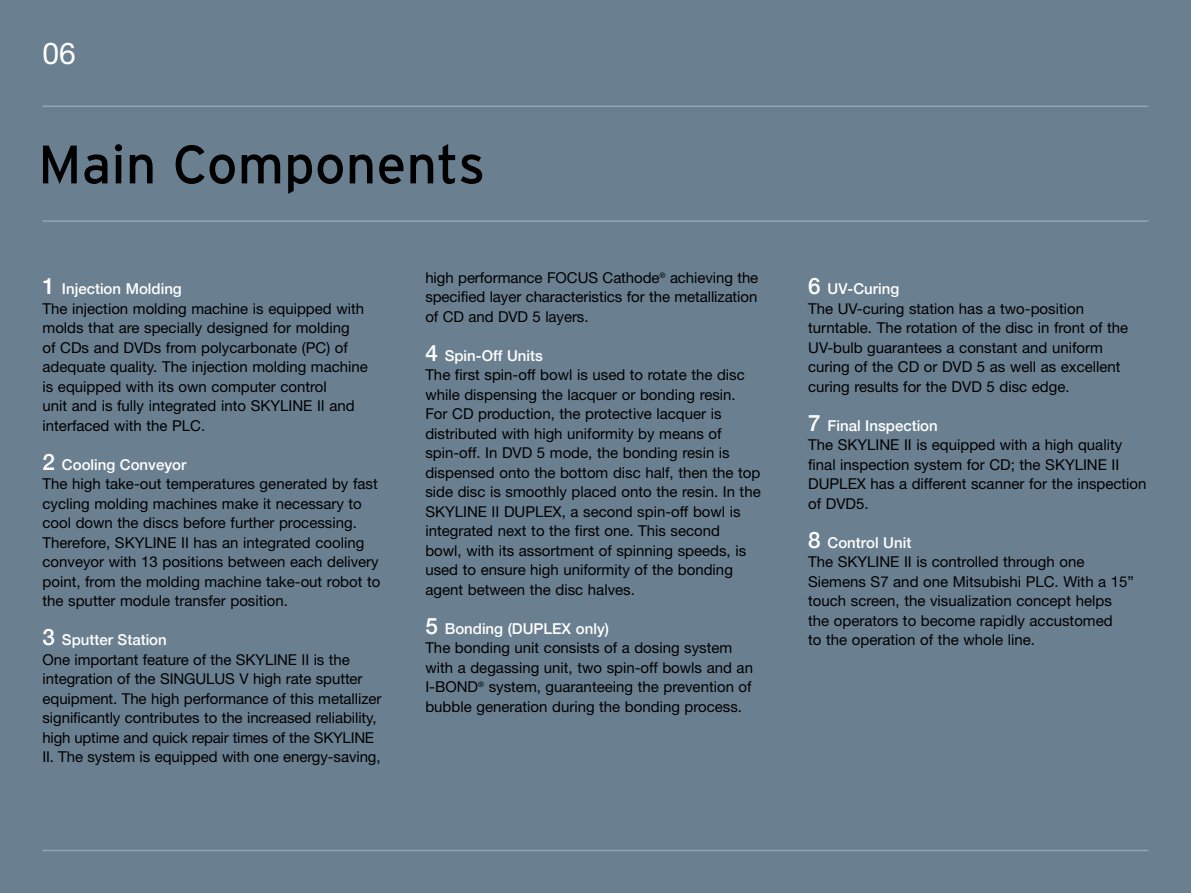
<style>
.page{position:relative;width:1191px;height:893px;background:#6a7f90}
.page>*{position:absolute;margin:0;border:0;box-sizing:border-box;transform-origin:0 0}
.t1{font:54px "Interstate";color:#000}
.t2{font:30px "Helvetica Neue LT";color:#fff}
.t3{font:15px/19.5px "Helvetica Neue LT";color:#000}
.t4{font:500 15px "Helvetica Neue";color:#fff}
.s1{font-size:22.5px}
</style>
<div class="page">
<hr style="left:43px;top:220px;width:1105px;height:2px;background:#96a5b1">
<hr style="left:43px;top:106px;width:1105px;height:1px;background:#96a5b1">
<hr style="left:43px;top:850px;width:1105px;height:1px;background:#96a5b1">
<h2 class="t2" style="left:43px;top:43px;width:35px">06</h2>
<h1 class="t1" style="left:38px;top:133px;width:448px">Main Components</h1>
<p class="t4" style="left:43px;top:279px;width:141px"><span class="s1">1</span> Injection Molding</p>
<p class="t3" style="left:43px;top:300px;width:327px">The injection molding machine is equipped with molds that are specially designed for molding<br>of CDs and DVDs from polycarbonate (PC) of adequate quality. The injection molding machine is equipped with its own computer control<br>unit and is fully integrated into SKYLINE II and interfaced with the PLC.</p>
<p class="t4" style="left:43px;top:455px;width:145px"><span class="s1">2</span> Cooling Conveyor</p>
<p class="t3" style="left:43px;top:475px;width:339px">The high take-out temperatures generated by fast cycling molding machines make it necessary to cool down the discs before further processing.<br>Therefore, SKYLINE II has an integrated cooling conveyor with 13 positions between each delivery point, from the molding machine take-out robot to the sputter module transfer position.</p>
<p class="t4" style="left:43px;top:630px;width:126px"><span class="s1">3</span> Sputter Station</p>
<p class="t3" style="left:43px;top:651px;width:340px">One important feature of the SKYLINE II is the integration of the SINGULUS V high rate sputter equipment. The high performance of this metallizer significantly contributes to the increased reliability, high uptime and quick repair times of the SKYLINE II. The system is equipped with one energy-saving,</p>
<p class="t3" style="left:425px;top:269px;width:334px;text-align:justify">high performance FOCUS Cathode<sup>®</sup> achieving the specified layer characteristics for the metallization of CD and DVD 5 layers.</p>
<p class="t4" style="left:425px;top:346px;width:119px"><span class="s1">4</span> Spin-Off Units</p>
<p class="t3" style="left:425px;top:367px;width:337px">The first spin-off bowl is used to rotate the disc while dispensing the lacquer or bonding resin.<br>For CD production, the protective lacquer is distributed with high uniformity by means of spin-off. In DVD 5 mode, the bonding resin is dispensed onto the bottom disc half, then the top side disc is smoothly placed onto the resin. In the SKYLINE II DUPLEX, a second spin-off bowl is integrated next to the first one. This second<br>bowl, with its assortment of spinning speeds, is used to ensure high uniformity of the bonding agent between the disc halves.</p>
<p class="t4" style="left:425px;top:619px;width:185px"><span class="s1">5</span> Bonding (DUPLEX only)</p>
<p class="t3" style="left:425px;top:640px;width:329px">The bonding unit consists of a dosing system with a degassing unit, two spin-off bowls and an I-BOND<sup>®</sup> system, guaranteeing the prevention of bubble generation during the bonding process.</p>
<p class="t4" style="left:808px;top:279px;width:93px"><span class="s1">6</span> UV-Curing</p>
<p class="t3" style="left:808px;top:300px;width:321px">The UV-curing station has a two-position turntable. The rotation of the disc in front of the UV-bulb guarantees a constant and uniform curing of the CD or DVD 5 as well as excellent curing results for the DVD 5 disc edge.</p>
<p class="t4" style="left:808px;top:416px;width:131px"><span class="s1">7</span> Final Inspection</p>
<p class="t3" style="left:808px;top:436px;width:340px">The SKYLINE II is equipped with a high quality final inspection system for CD; the SKYLINE II DUPLEX has a different scanner for the inspection of DVD5.</p>
<p class="t4" style="left:808px;top:533px;width:105px"><span class="s1">8</span> Control Unit</p>
<p class="t3" style="left:808px;top:553px;width:327px">The SKYLINE II is controlled through one Siemens S7 and one Mitsubishi PLC. With a 15” touch screen, the visualization concept helps the operators to become rapidly accustomed<br>to the operation of the whole line.</p>
</div>
